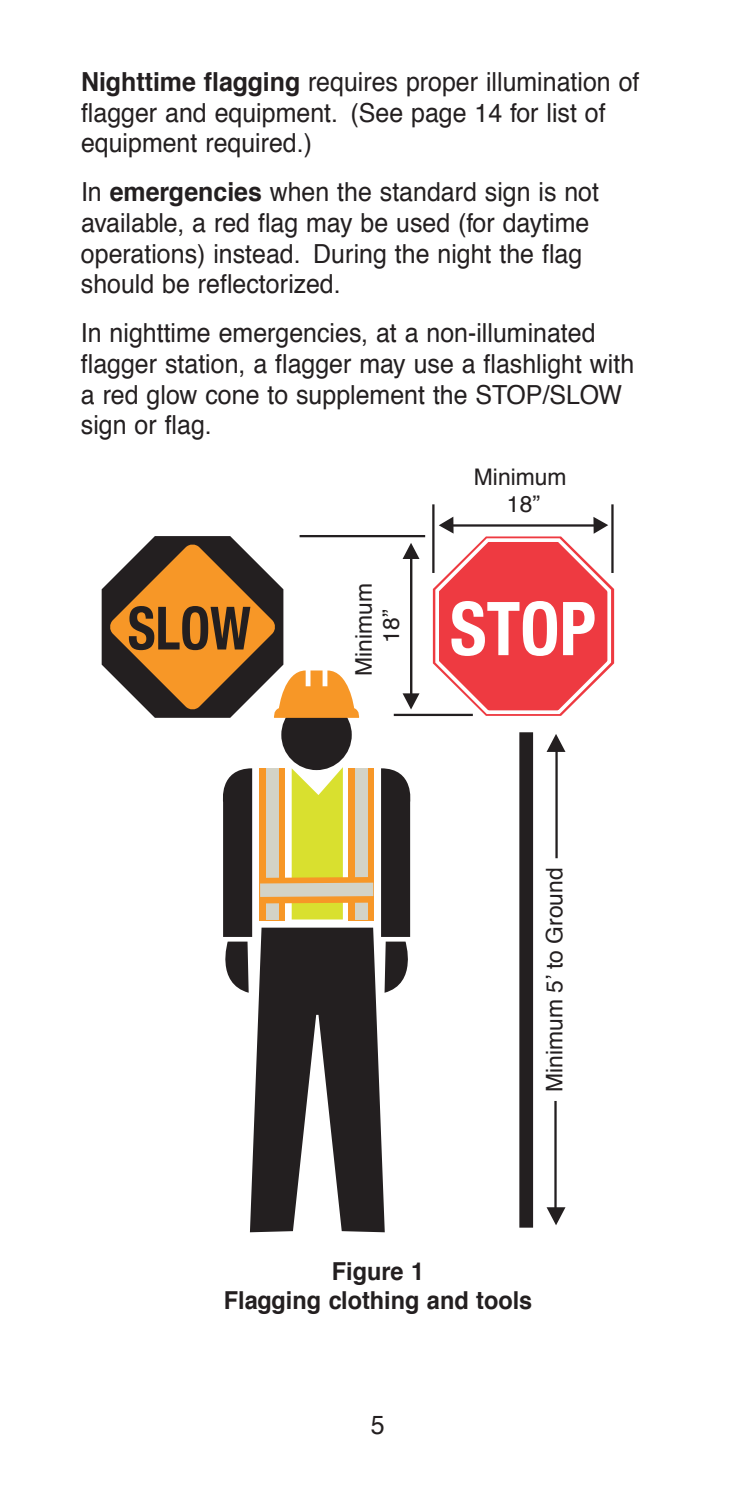
<style>
.page{position:relative;width:756px;height:1512px;background:#fff}
.page>*{position:absolute;margin:0;border:0;box-sizing:border-box;transform-origin:0 0}
.t1{font:700 condensed 74.4px "Helvetica Neue";color:#fff;scale:.95 1}
.t2{font:700 condensed 59.7px "Helvetica Neue";color:#231f20;scale:.9 1}
.t3{font:26.4px/30.6px "Helvetica";color:#231f20;scale:.95 1}
.t4{font:700 24.6px/28.5px "Helvetica";color:#231f20;text-align:center;scale:.95 1}
.t5{font:22.8px/27.6px "Helvetica";color:#231f20;text-align:center}
.s1{font-weight:700}
</style>
<div class="page">
<div style="left:519px;top:732px;width:14px;height:496px;background:#231f20"></div>
<svg style="left:223px;top:767px;width:188px;height:465px"></svg>
<div style="left:281px;top:700px;width:71px;height:70px;background:#231f20;border-radius:50%"></div>
<svg style="left:102px;top:536px;width:258px;height:182px"></svg>
<hr style="left:300px;top:535px;width:125px;height:2px;background:#231f20">
<hr style="left:394px;top:714px;width:79px;height:2px;background:#231f20">
<hr style="left:432px;top:504px;width:3px;height:69px;background:#231f20">
<hr style="left:611px;top:504px;width:3px;height:69px;background:#231f20">
<hr style="left:410px;top:553px;width:2px;height:146px;background:#231f20">
<svg style="left:403px;top:543px;width:17px;height:16px"></svg>
<svg style="left:403px;top:693px;width:17px;height:17px"></svg>
<hr style="left:555px;top:748px;width:3px;height:110px;background:#231f20">
<svg style="left:547px;top:734px;width:19px;height:18px"></svg>
<hr style="left:554px;top:1101px;width:3px;height:110px;background:#231f20">
<svg style="left:547px;top:1207px;width:19px;height:18px"></svg>
<svg style="left:433px;top:517px;width:181px;height:200px"></svg>
<div style="left:355px;top:769px;width:12px;height:151px;background:#d3d3c7"></div>
<div style="left:266px;top:769px;width:12px;height:151px;background:#d3d3c7"></div>
<div style="left:260px;top:877px;width:113px;height:26px;background:#f79727"></div>
<div style="left:260px;top:883px;width:113px;height:14px;background:#d3d3c7"></div>
<p class="t3" style="left:81px;top:67px;width:589px"><span class="s1">Nighttime flagging</span> requires proper illumination of flagger and equipment. (See page 14 for list of equipment required.)</p>
<p class="t3" style="left:81px;top:177px;width:547px">In <span class="s1">emergencies</span> when the standard sign is not available, a red flag may be used (for daytime operations) instead. During the night the flag should be reflectorized.</p>
<p class="t3" style="left:81px;top:318px;width:584px">In nighttime emergencies, at a non-illuminated flagger station, a flagger may use a flashlight with a red glow cone to supplement the STOP/SLOW sign or flag.</p>
<p class="t5" style="left:474px;top:464px;width:94px">Minimum<br>18”</p>
<p class="t5" style="left:351px;top:676px;width:94px;rotate:-90deg">Minimum<br>18”</p>
<h2 class="t2" style="left:128px;top:579px;width:138px">SLOW</h2>
<h1 class="t1" style="left:450px;top:567px;width:155px">STOP</h1>
<p class="t5" style="left:541px;top:1092px;width:226px;rotate:-90deg">Minimum 5’ to Ground</p>
<p class="t4" style="left:224px;top:1258px;width:326px">Figure 1<br>Flagging clothing and tools</p>
<p class="t3" style="left:371px;top:1411px;width:16px">5</p>
</div>
